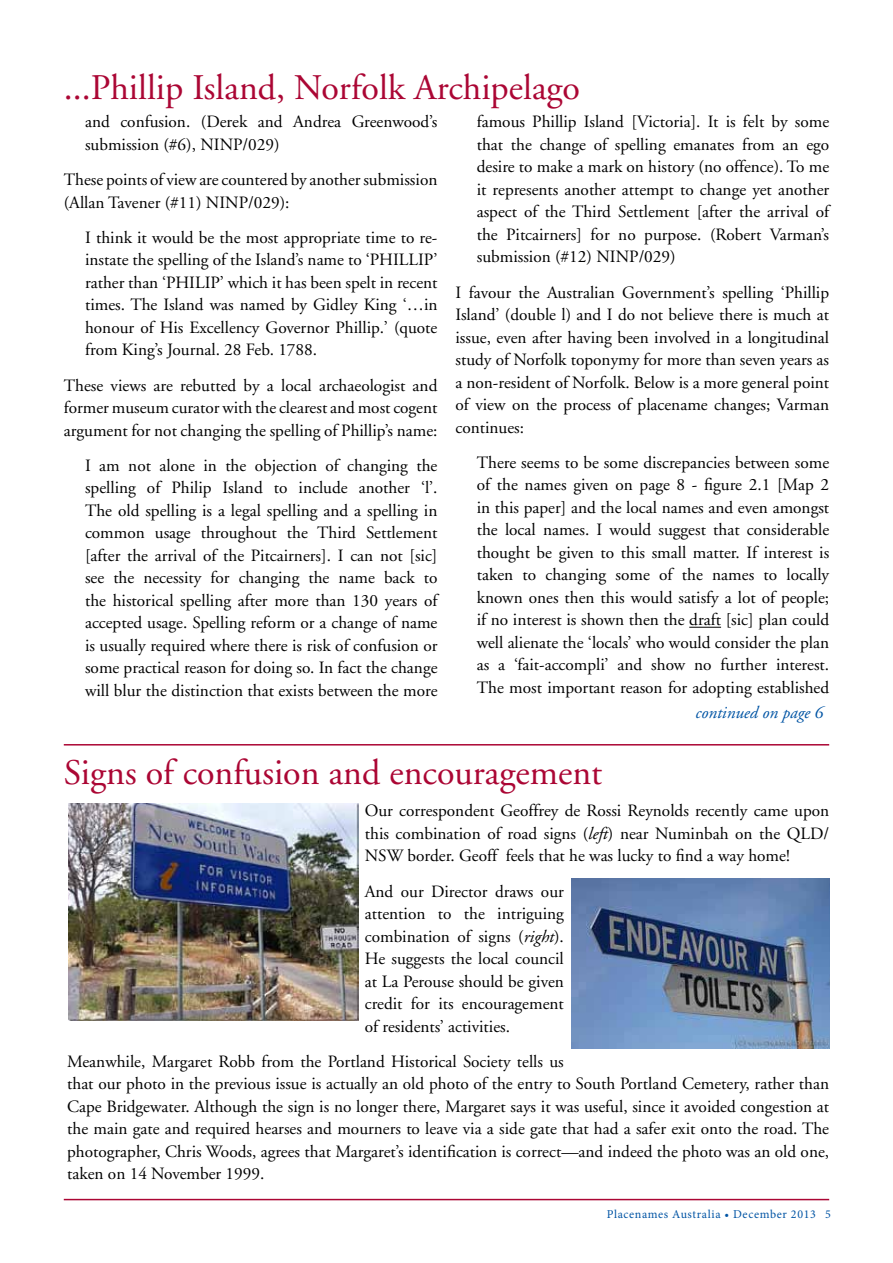
<style>
.page{position:relative;width:893px;height:1263px;background:#fff}
.page>*{position:absolute;margin:0;border:0;box-sizing:border-box;transform-origin:0 0}
.t1{font:36px "Adobe Garamond";color:#ab0634}
.t2{font:17.25px/22.5px "Adobe Garamond";color:#000;text-align:justify}
.t3{font:italic 17.25px "Adobe Garamond";color:#0054a4}
.t4{font:12px "Minion Pro";letter-spacing:.05em;color:#0054a4}
.s1{font-style:italic}
</style>
<div class="page">
<hr style="left:64px;top:1199px;width:765px;height:1px;background:#ab0634">
<hr style="left:689px;top:627px;width:32px;height:1px;background:#000">
<hr style="left:64px;top:744px;width:765px;height:1px;background:#ab0634">
<img style="left:68px;top:804px;width:290px;height:216px">
<img style="left:572px;top:878px;width:257px;height:171px">
<h1 class="t1" style="left:64px;top:68px;width:518px">...Phillip Island, Norfolk Archipelago</h1>
<p class="t2" style="left:85px;top:111px;width:354px">and confusion. (Derek and Andrea Greenwood’s submission (#6), NINP/029)</p>
<p class="t2" style="left:64px;top:169px;width:375px">These points of view are countered by another submission (Allan Tavener (#11) NINP/029):</p>
<p class="t2" style="left:85px;top:227px;width:354px">I think it would be the most appropriate time to re&shy;instate the spelling of the Island’s name to ‘PHILLIP’ rather than ‘PHILIP’ which it has been spelt in recent times. The Island was named by Gidley King ‘…in honour of His Excellency Governor Phillip.’ (quote from King’s Journal. 28 Feb. 1788.</p>
<p class="t2" style="left:64px;top:374px;width:375px">These views are rebutted by a local archaeologist and former museum curator with the clearest and most cogent argument for not changing the spelling of Phillip’s name:</p>
<p class="t2" style="left:85px;top:455px;width:354px">I am not alone in the objection of changing the spelling of Philip Island to include another ‘l’.<br>The old spelling is a legal spelling and a spelling in common usage throughout the Third Settlement [after the arrival of the Pitcairners]. I can not [sic] see the necessity for changing the name back to the historical spelling after more than 130 years of accepted usage. Spelling reform or a change of name is usually required where there is risk of confusion or some practical reason for doing so. In fact the change will blur the distinction that exists between the more</p>
<p class="t2" style="left:477px;top:111px;width:354px">famous Phillip Island [Victoria]. It is felt by some that the change of spelling emanates from an ego desire to make a mark on history (no offence). To me it represents another attempt to change yet another aspect of the Third Settlement [after the arrival of the Pitcairners] for no purpose. (Robert Varman’s submission (#12) NINP/029)</p>
<p class="t2" style="left:455px;top:281px;width:375px">I favour the Australian Government’s spelling ‘Phillip Island’ (double l) and I do not believe there is much at issue, even after having been involved in a longitudinal study of Norfolk toponymy for more than seven years as a non-resident of Norfolk. Below is a more general point of view on the process of placename changes; Varman continues:</p>
<p class="t2" style="left:477px;top:452px;width:354px">There seems to be some discrepancies between some of the names given on page 8 - figure 2.1 [Map 2 in this paper] and the local names and even amongst the local names. I would suggest that considerable thought be given to this small matter. If interest is taken to changing some of the names to locally known ones then this would satisfy a lot of people; if no interest is shown then the draft [sic] plan could well alienate the ‘locals’ who would consider the plan as a ‘fait-accompli’ and show no further interest.<br>The most important reason for adopting established</p>
<p class="t3" style="left:695px;top:703px;width:129px">continued on page 6</p>
<h1 class="t1" style="left:64px;top:754px;width:540px">Signs of confusion and encouragement</h1>
<p class="t2" style="left:365px;top:800px;width:466px">Our correspondent Geoffrey de Rossi Reynolds recently came upon this combination of road signs (<span class="s1">left</span>) near Numinbah on the QLD/ NSW border. Geoff feels that he was lucky to find a way home!</p>
<p class="t2" style="left:365px;top:880px;width:201px">And our Director draws our attention to the intriguing combination of signs (<span class="s1">right</span>).<br>He suggests the local council at La Perouse should be given credit for its encouragement of residents’ activities.</p>
<p class="t2" style="left:67px;top:1050px;width:763px;text-align:left">Meanwhile, Margaret Robb from the Portland Historical Society tells us<br>that our photo in the previous issue is actually an old photo of the entry to South Portland Cemetery, rather than Cape Bridgewater. Although the sign is no longer there, Margaret says it was useful, since it avoided congestion at the main gate and required hearses and mourners to leave via a side gate that had a safer exit onto the road. The photographer, Chris Woods, agrees that Margaret’s identification is correct—and indeed the photo was an old one, taken on 14 November 1999.</p>
<p class="t4" style="left:607px;top:1206px;width:226px">Placenames Australia • December 2013 5</p>
</div>
